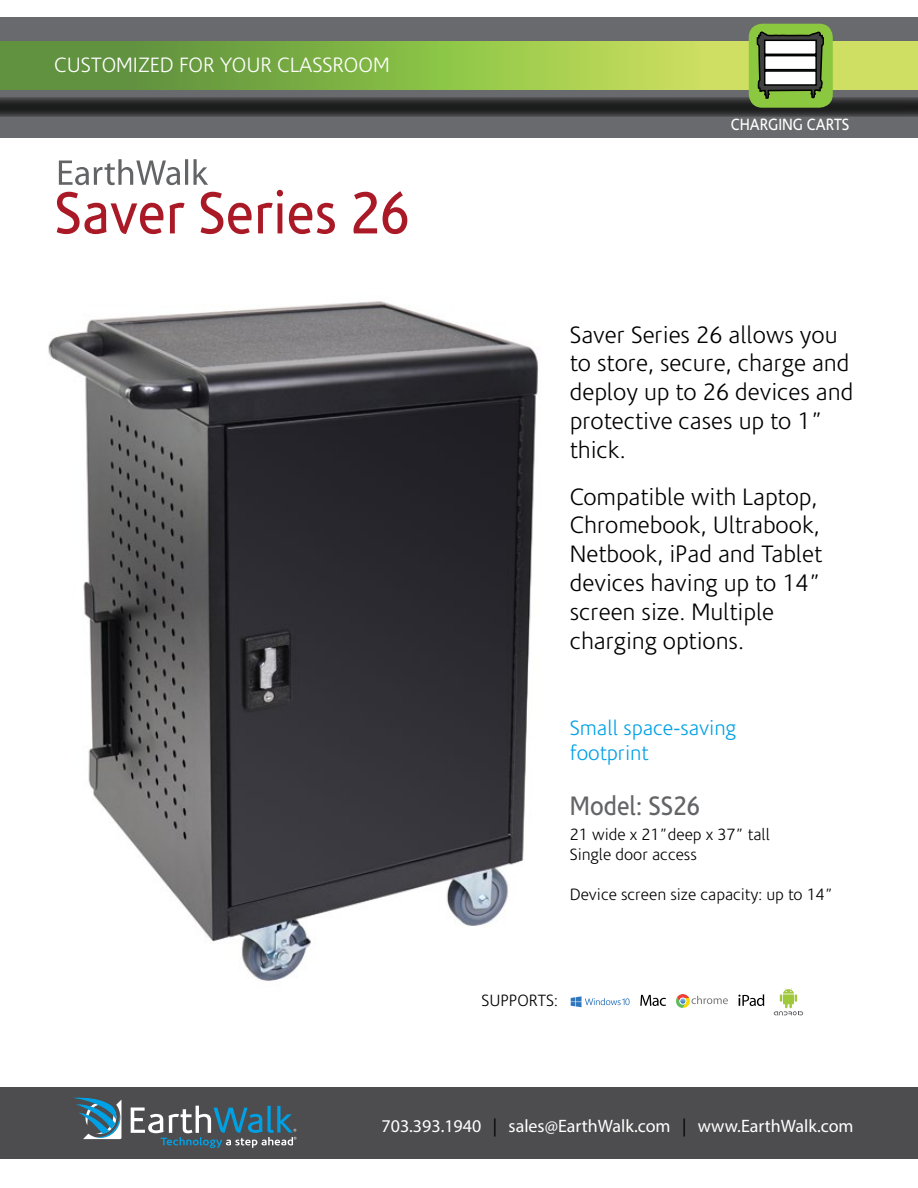
<style>
.page{position:relative;width:918px;height:1188px;background:#fff}
.page>*{position:absolute;margin:0;border:0;box-sizing:border-box;transform-origin:0 0}
.t1{font:60px "Corisande";color:#aa1926;scale:.9 1}
.t2{font:27px "Corisande";color:#636466;scale:.9 1}
.t3{font:300 24px/28.8px "Corisande";color:#000}
.t4{font:300 21px "Corisande";color:#fff}
.t5{font:300 21px/25.2px "Corisande";color:#00a1e4}
.t6{font:18px "Myriad Pro";color:#fff}
.t7{font:300 16.5px/19.8px "Corisande";color:#000}
.t8{font:16.5px "Corisande";color:#fff;scale:.9 1}
.s1{color:#000}
</style>
<div class="page">
<div style="left:0;top:17px;width:918px;height:121px;background:#696a6d"></div>
<svg style="left:0;top:41px;width:918px;height:49px;background:#91ba4c"></svg>
<svg style="left:0;top:97px;width:918px;height:20px;background:#2f2f30"></svg>
<div style="left:749px;top:24px;width:84px;height:84px;background:#8cc740;border-radius:14px"></div>
<img style="left:48px;top:301px;width:490px;height:680px">
<div style="left:0;top:1087px;width:918px;height:71px;background:#4d4d4f"></div>
<svg style="left:757px;top:32px;width:67px;height:66px"></svg>
<div style="left:764px;top:40px;width:53px;height:15px;background:#fff;border:2px solid #000101"></div>
<div style="left:764px;top:55px;width:53px;height:15px;background:#fff;border:2px solid #000101"></div>
<div style="left:764px;top:70px;width:53px;height:16px;background:#fff;border:2px solid #000101"></div>
<svg style="left:73px;top:1097px;width:48px;height:42px"></svg>
<svg style="left:131px;top:1106px;width:165px;height:42px"></svg>
<svg style="left:59px;top:159px;width:149px;height:26px"></svg>
<svg style="left:676px;top:994px;width:52px;height:14px"></svg>
<svg style="left:774px;top:988px;width:29px;height:27px"></svg>
<svg style="left:738px;top:994px;width:26px;height:12px"></svg>
<svg style="left:640px;top:995px;width:26px;height:11px"></svg>
<svg style="left:571px;top:996px;width:59px;height:11px"></svg>
<p class="t4" style="left:54px;top:53px;width:337px">CUSTOMIZED FOR YOUR CLASSROOM</p>
<h1 class="t1" style="left:54px;top:180px;width:397px">Saver Series 26</h1>
<p class="t8" style="left:731px;top:115px;width:133px">CHARGING CARTS</p>
<p class="t3" style="left:570px;top:321px;width:285px">Saver Series 26 allows you to store, secure, charge and deploy up to 26 devices and protective cases up to 1” thick.</p>
<p class="t3" style="left:570px;top:483px;width:254px">Compatible with Laptop,<br>Chromebook, Ultrabook,<br>Netbook, iPad and Tablet devices having up to 14” screen size. Multiple charging options.</p>
<p class="t5" style="left:570px;top:715px;width:168px">Small space-saving footprint</p>
<p class="t2" style="left:570px;top:791px;width:146px">Model: SS26</p>
<p class="t7" style="left:570px;top:825px;width:202px">21 wide x 21”deep x 37” tall<br>Single door access</p>
<p class="t7" style="left:570px;top:885px;width:265px">Device screen size capacity: up to 14”</p>
<p class="t7" style="left:482px;top:991px;width:78px">SUPPORTS:</p>
<p class="t6" style="left:382px;top:1115px;width:474px">703.393.1940 <span class="s1">|</span> sales@EarthWalk.com <span class="s1">|</span> www.EarthWalk.com</p>
</div>
